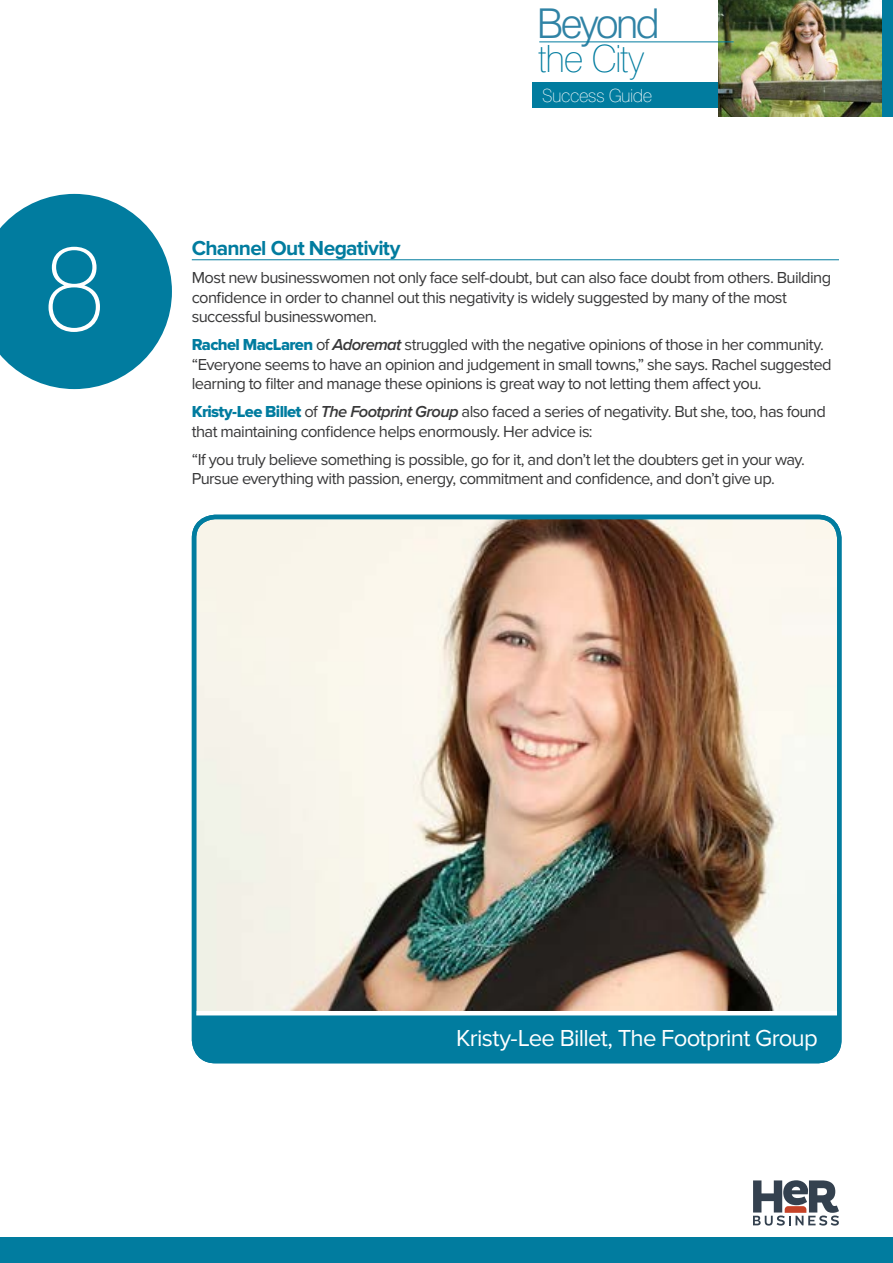
<style>
.page{position:relative;width:893px;height:1263px;background:#fff}
.page>*{position:absolute;margin:0;border:0;box-sizing:border-box;transform-origin:0 0}
.t1{font:100 118.8px "Swiss 721 BT";color:#fff}
.t2{font:300 41.1px "Swiss 721 BT";letter-spacing:-.065em;color:#3083a5}
.t3{font:100 37.65px "Swiss 721 BT";letter-spacing:-.03em;color:#017c9f}
.t4{font:24px "Proxima Nova";letter-spacing:-.03em;color:#fff}
.t5{font:700 21px "Proxima Nova";letter-spacing:-.03em;color:#017c9f}
.t6{font:100 18.15px "Swiss 721 BT";letter-spacing:-.03em;color:#fff}
.t7{font:16.5px/19.5px "Proxima Nova";letter-spacing:-.035em;color:#383839}
.s1{font-family:"Proxima Nova Extrabld";color:#017c9f}
.s2{font-weight:600;font-style:italic}
</style>
<div class="page">
<div style="left:0;top:1237px;width:893px;height:26px;background:#017c9f"></div>
<svg style="left:753px;top:1180px;width:86px;height:45px"></svg>
<div style="left:532px;top:83px;width:194px;height:25px;background:#017c9f"></div>
<img style="left:719px;top:0;width:163px;height:117px">
<hr style="left:539px;top:42px;width:195px;height:1px;background:#017c9f">
<div style="left:882px;top:0;width:11px;height:117px;background:#017c9f"></div>
<hr style="left:192px;top:259px;width:647px;height:1px;background:#017c9f">
<img style="left:194px;top:517px;width:645px;height:494px">
<div style="left:195px;top:1015px;width:644px;height:46px;background:#017c9f"></div>
<div style="left:192px;top:515px;width:649px;height:548px;border:4px solid #017c9f;border-radius:21px"></div>
<svg style="left:0;top:194px;width:172px;height:195px"></svg>
<h1 class="t1" style="left:43px;top:215px;width:63px">8</h1>
<h2 class="t2" style="left:537px;top:-1px;width:124px">Beyond</h2>
<h3 class="t3" style="left:537px;top:36px;width:109px">the City</h3>
<p class="t6" style="left:542px;top:85px;width:111px">Success Guide</p>
<p class="t5" style="left:192px;top:236px;width:210px">Channel Out Negativity</p>
<p class="t7" style="left:192px;top:269px;width:641px">Most new businesswomen not only face self-doubt, but can also face doubt from others. Building confidence in order to channel out this negativity is widely suggested by many of the most successful businesswomen.</p>
<p class="t7" style="left:192px;top:336px;width:641px"><span class="s1">Rachel MacLaren</span> of <span class="s2">Adoremat</span> struggled with the negative opinions of those in her community. “Everyone seems to have an opinion and judgement in small towns,” she says. Rachel suggested learning to filter and manage these opinions is great way to not letting them affect you.</p>
<p class="t7" style="left:192px;top:403px;width:636px"><span class="s1">Kristy-Lee Billet</span> of <span class="s2">The Footprint Group</span> also faced a series of negativity. But she, too, has found that maintaining confidence helps enormously. Her advice is:</p>
<p class="t7" style="left:192px;top:450px;width:615px">“If you truly believe something is possible, go for it, and don’t let the doubters get in your way.<br>Pursue everything with passion, energy, commitment and confidence, and don’t give up.</p>
<h3 class="t4" style="left:456px;top:1024px;width:363px">Kristy-Lee Billet, The Footprint Group</h3>
</div>
